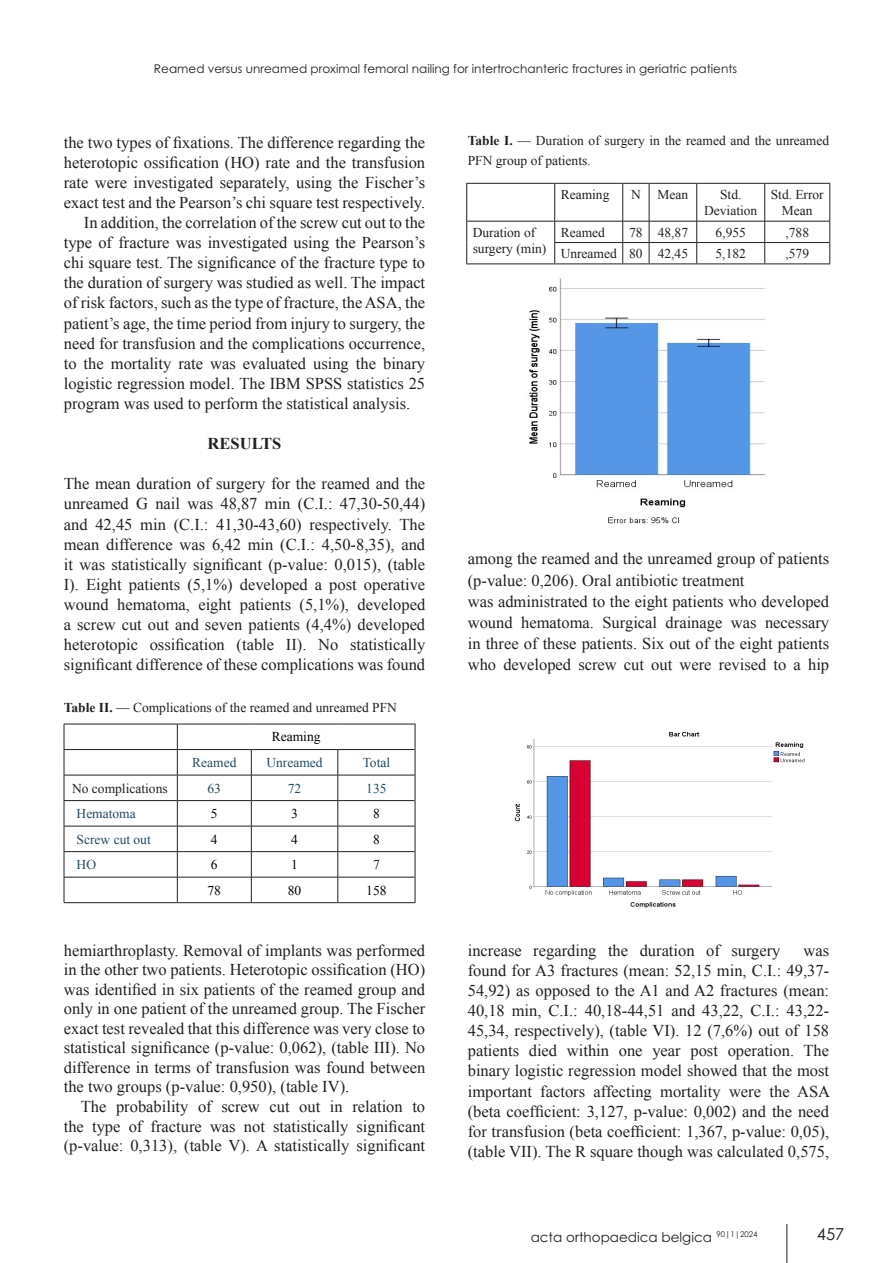
<style>
.page{position:relative;width:893px;height:1263px;background:#fff}
.page>*{position:absolute;margin:0;border:0;box-sizing:border-box;transform-origin:0 0}
.t1{font:16.5px/20.1px "Times New Roman";color:#231f20;text-align:justify}
.t2{font:700 16.5px "Times New Roman";color:#231f20}
.t3{font:16.5px "Century Gothic Pro";color:#231f20}
.t4{font:13.5px/16.5px "Times New Roman";color:#231f20}
.t5{font:13.5px "Times New Roman";color:#264a60}
.t6{font:13.5px "Century Gothic Pro";color:#231f20}
.t7{font:13.5px "Times New Roman";color:#010205}
.t8{font:12px "Century Gothic Pro";color:#231f20}
.s1{font-weight:700}
</style>
<div class="page">
<hr style="left:786px;top:1224px;width:1px;height:39px;background:#231f20">
<img style="left:529px;top:278px;width:236px;height:246px">
<svg style="left:64px;top:724px;width:352px;height:179px"></svg>
<img style="left:514px;top:732px;width:291px;height:176px">
<hr style="left:466px;top:183px;width:89px;height:1px;background:#231f20">
<hr style="left:466px;top:184px;width:1px;height:37px;background:#231f20">
<hr style="left:555px;top:183px;width:68px;height:1px;background:#231f20">
<svg style="left:623px;top:183px;width:26px;height:1px"></svg>
<hr style="left:649px;top:183px;width:48px;height:1px;background:#231f20">
<hr style="left:697px;top:183px;width:68px;height:1px;background:#231f20">
<hr style="left:765px;top:183px;width:65px;height:1px;background:#231f20">
<hr style="left:829px;top:184px;width:1px;height:37px;background:#231f20">
<svg style="left:466px;top:221px;width:1px;height:42px"></svg>
<hr style="left:466px;top:263px;width:89px;height:1px;background:#231f20">
<svg style="left:829px;top:221px;width:1px;height:42px"></svg>
<hr style="left:555px;top:263px;width:68px;height:1px;background:#231f20">
<hr style="left:649px;top:263px;width:48px;height:1px;background:#231f20">
<hr style="left:697px;top:263px;width:68px;height:1px;background:#231f20">
<hr style="left:765px;top:263px;width:65px;height:1px;background:#231f20">
<hr style="left:554px;top:184px;width:1px;height:37px;background:#231f20">
<hr style="left:622px;top:184px;width:1px;height:37px;background:#231f20">
<hr style="left:649px;top:184px;width:1px;height:37px;background:#231f20">
<hr style="left:696px;top:184px;width:1px;height:37px;background:#231f20">
<hr style="left:764px;top:184px;width:1px;height:37px;background:#231f20">
<hr style="left:467px;top:221px;width:88px;height:1px;background:#231f20">
<hr style="left:555px;top:221px;width:68px;height:1px;background:#231f20">
<hr style="left:649px;top:221px;width:48px;height:1px;background:#231f20">
<hr style="left:697px;top:221px;width:68px;height:1px;background:#231f20">
<hr style="left:765px;top:221px;width:64px;height:1px;background:#231f20">
<hr style="left:554px;top:242px;width:69px;height:1px;background:#231f20">
<svg style="left:554px;top:221px;width:1px;height:42px"></svg>
<hr style="left:649px;top:242px;width:48px;height:1px;background:#231f20">
<svg style="left:622px;top:221px;width:28px;height:43px"></svg>
<hr style="left:697px;top:242px;width:68px;height:1px;background:#231f20">
<svg style="left:696px;top:221px;width:1px;height:42px"></svg>
<hr style="left:765px;top:242px;width:64px;height:1px;background:#231f20">
<svg style="left:764px;top:221px;width:1px;height:42px"></svg>
<p class="t8" style="left:154px;top:61px;width:585px">Reamed versus unreamed proximal femoral nailing for intertrochanteric fractures in geriatric patients</p>
<p class="t1" style="left:64px;top:132px;width:363px">the two types of fixations. The difference regarding the</p>
<p class="t1" style="left:64px;top:152px;width:363px">heterotopic ossification (HO) rate and the transfusion</p>
<p class="t1" style="left:64px;top:172px;width:363px">rate were investigated separately, using the Fischer’s</p>
<p class="t1" style="left:64px;top:192px;width:363px">exact test and the Pearson’s chi square test respectively.</p>
<p class="t1" style="left:84px;top:212px;width:343px">In addition, the correlation of the screw cut out to the</p>
<p class="t1" style="left:64px;top:232px;width:363px">type of fracture was investigated using the Pearson’s</p>
<p class="t1" style="left:64px;top:252px;width:363px">chi square test. The significance of the fracture type to</p>
<p class="t1" style="left:64px;top:272px;width:363px">the duration of surgery was studied as well. The impact</p>
<p class="t1" style="left:64px;top:293px;width:363px">of risk factors, such as the type of fracture, the ASA, the</p>
<p class="t1" style="left:64px;top:313px;width:363px">patient’s age, the time period from injury to surgery, the</p>
<p class="t1" style="left:64px;top:333px;width:363px">need for transfusion and the complications occurrence,</p>
<p class="t1" style="left:64px;top:353px;width:363px">to the mortality rate was evaluated using the binary</p>
<p class="t1" style="left:64px;top:373px;width:363px">logistic regression model. The IBM SPSS statistics 25</p>
<p class="t1" style="left:64px;top:393px;width:348px">program was used to perform the statistical analysis.</p>
<p class="t2" style="left:208px;top:432px;width:75px">RESULTS</p>
<p class="t1" style="left:64px;top:473px;width:363px">The mean duration of surgery for the reamed and the unreamed G nail was 48,87 min (C.I.: 47,30-50,44) and 42,45 min (C.I.: 41,30-43,60) respectively. The mean difference was 6,42 min (C.I.: 4,50-8,35), and it was statistically significant (p-value: 0,015), (table I). Eight patients (5,1%) developed a post operative wound hematoma, eight patients (5,1%), developed a screw cut out and seven patients (4,4%) developed heterotopic ossification (table II). No statistically significant difference of these complications was found</p>
<p class="t4" style="left:64px;top:699px;width:335px"><span class="s1">Table II.</span> — Complications of the reamed and unreamed PFN</p>
<p class="t7" style="left:272px;top:728px;width:50px">Reaming</p>
<p class="t5" style="left:192px;top:753px;width:46px">Reamed</p>
<p class="t5" style="left:266px;top:753px;width:58px">Unreamed</p>
<p class="t5" style="left:363px;top:753px;width:29px">Total</p>
<p class="t4" style="left:72px;top:779px;width:97px">No complications</p>
<p class="t5" style="left:208px;top:779px;width:15px">63</p>
<p class="t5" style="left:288px;top:779px;width:15px">72</p>
<p class="t5" style="left:366px;top:779px;width:22px">135</p>
<p class="t5" style="left:77px;top:804px;width:61px">Hematoma</p>
<p class="t7" style="left:211px;top:804px;width:8px">5</p>
<p class="t7" style="left:291px;top:804px;width:8px">3</p>
<p class="t7" style="left:373px;top:804px;width:8px">8</p>
<p class="t5" style="left:77px;top:830px;width:76px">Screw cut out</p>
<p class="t7" style="left:211px;top:830px;width:8px">4</p>
<p class="t7" style="left:291px;top:830px;width:8px">4</p>
<p class="t7" style="left:373px;top:830px;width:8px">8</p>
<p class="t5" style="left:77px;top:855px;width:21px">HO</p>
<p class="t7" style="left:211px;top:855px;width:8px">6</p>
<p class="t7" style="left:291px;top:855px;width:8px">1</p>
<p class="t4" style="left:373px;top:856px;width:8px">7</p>
<p class="t7" style="left:208px;top:881px;width:15px">78</p>
<p class="t7" style="left:288px;top:881px;width:15px">80</p>
<p class="t7" style="left:366px;top:881px;width:22px">158</p>
<p class="t1" style="left:64px;top:940px;width:363px;line-height:19.5px">hemiarthroplasty. Removal of implants was performed in the other two patients. Heterotopic ossification (HO) was identified in six patients of the reamed group and only in one patient of the unreamed group. The Fischer exact test revealed that this difference was very close to statistical significance (p-value: 0,062), (table III). No difference in terms of transfusion was found between the two groups (p-value: 0,950), (table IV).</p>
<p class="t1" style="left:64px;top:1096px;width:363px;line-height:19.5px;text-indent:17px">The probability of screw cut out in relation to the type of fracture was not statistically significant (p-value: 0,313), (table V). A statistically significant</p>
<p class="t4" style="left:468px;top:131px;width:363px;line-height:19.5px"><span class="s1">Table I.</span> — Duration of surgery in the reamed and the unreamed<br>PFN group of patients.</p>
<p class="t4" style="left:561px;top:186px;width:50px">Reaming</p>
<p class="t4" style="left:631px;top:186px;width:59px">N Mean</p>
<p class="t4" style="left:704px;top:186px;width:55px;text-align:center">Std.<br>Deviation</p>
<p class="t4" style="left:771px;top:186px;width:55px;text-align:center">Std. Error<br>Mean</p>
<p class="t4" style="left:473px;top:224px;width:75px">Duration of surgery (min)</p>
<p class="t4" style="left:561px;top:224px;width:46px">Reamed</p>
<p class="t4" style="left:629px;top:224px;width:60px">78 48,87</p>
<p class="t4" style="left:716px;top:224px;width:32px">6,955</p>
<p class="t4" style="left:785px;top:224px;width:25px">,788</p>
<p class="t4" style="left:561px;top:245px;width:129px">Unreamed 80 42,45</p>
<p class="t4" style="left:715px;top:245px;width:32px">5,182</p>
<p class="t4" style="left:785px;top:245px;width:25px">,579</p>
<p class="t1" style="left:468px;top:548px;width:363px;line-height:21.1px;text-align:left">among the reamed and the unreamed group of patients (p-value: 0,206). Oral antibiotic treatment<br>was administrated to the eight patients who developed wound hematoma. Surgical drainage was necessary in three of these patients. Six out of the eight patients who developed screw cut out were revised to a hip</p>
<p class="t1" style="left:468px;top:940px;width:314px">increase regarding the duration of surgery</p>
<p class="t1" style="left:468px;top:940px;width:364px;text-indent:336px">was found for A3 fractures (mean: 52,15 min, C.I.: 49,37- 54,92) as opposed to the A1 and A2 fractures (mean:<br>40,18 min, C.I.: 40,18-44,51 and 43,22, C.I.: 43,22- 45,34, respectively), (table VI). 12 (7,6%) out of 158 patients died within one year post operation. The binary logistic regression model showed that the most important factors affecting mortality were the ASA (beta coefficient: 3,127, p-value: 0,002) and the need for transfusion (beta coefficient: 1,367, p-value: 0,05), (table VII). The R square though was calculated 0,575,</p>
<p class="t6" style="left:531px;top:1229px;width:228px">acta orthopaedica belgica <sup>90|1|2024</sup></p>
<p class="t3" style="left:817px;top:1224px;width:29px">457</p>
</div>
